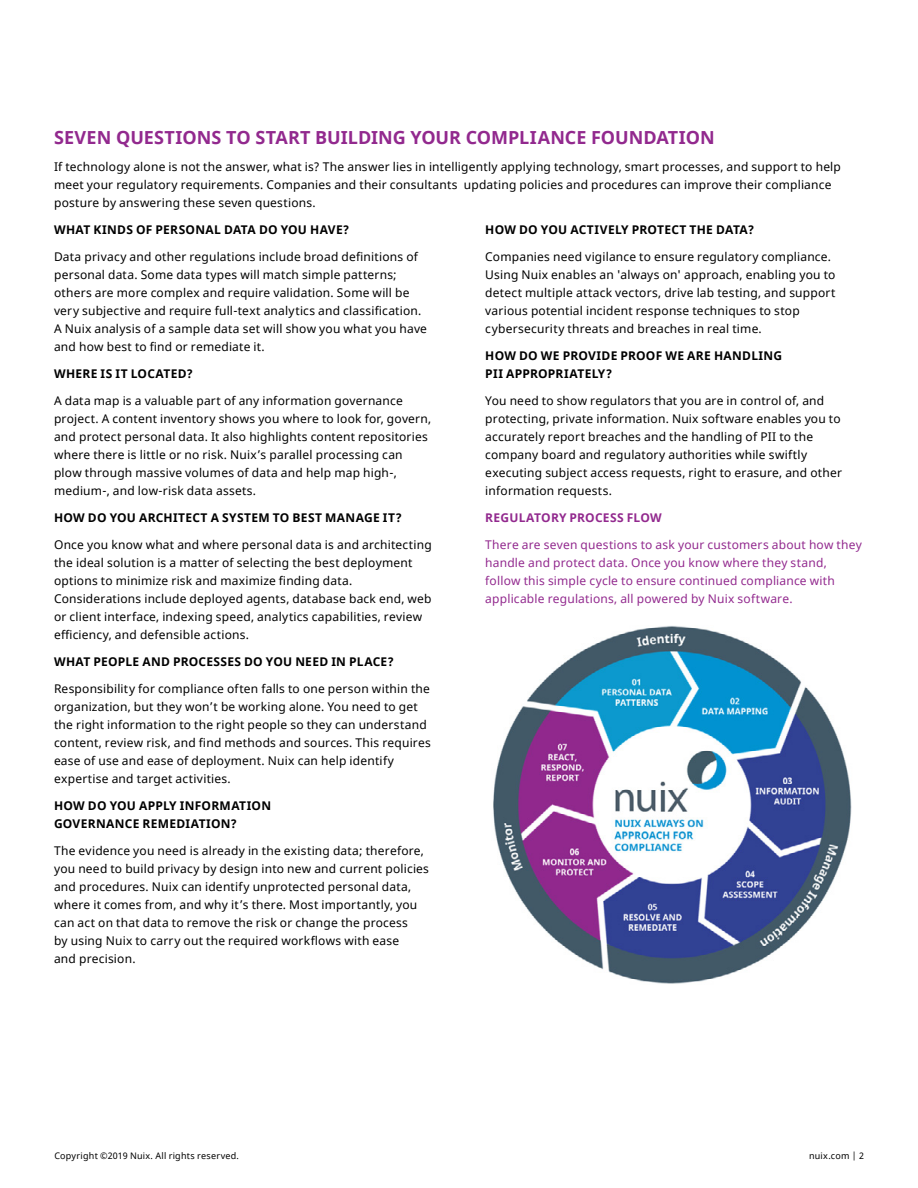
<style>
.page{position:relative;width:918px;height:1188px;background:#fff}
.page>*{position:absolute;margin:0;border:0;box-sizing:border-box;transform-origin:0 0}
.t1{font:700 18px "Noto Sans";color:#92298e}
.t2{font:12px/18px "Noto Sans";letter-spacing:.015em;color:#000}
.t3{font:700 12px/18px "Noto Sans";letter-spacing:.02em;color:#000}
.t4{font:12px/18px "Noto Sans";letter-spacing:.015em;color:#92298e}
.t5{font:700 12px "Noto Sans";letter-spacing:.015em;color:#92298e}
.t6{font:9px "Noto Sans";letter-spacing:.025em;color:#000101}
</style>
<div class="page">
<img style="left:493px;top:626px;width:359px;height:358px">
<h1 class="t1" style="left:54px;top:125px;width:662px">SEVEN QUESTIONS TO START BUILDING YOUR COMPLIANCE FOUNDATION</h1>
<p class="t2" style="left:54px;top:158px;width:788px">If technology alone is not the answer, what is? The answer lies in intelligently applying technology, smart processes, and support to help meet your regulatory requirements. Companies and their consultants updating policies and procedures can improve their compliance posture by answering these seven questions.</p>
<p class="t3" style="left:54px;top:221px;width:297px">WHAT KINDS OF PERSONAL DATA DO YOU HAVE?</p>
<p class="t2" style="left:54px;top:248px;width:374px">Data privacy and other regulations include broad definitions of personal data. Some data types will match simple patterns; others are more complex and require validation. Some will be very subjective and require full-text analytics and classification.<br>A Nuix analysis of a sample data set will show you what you have and how best to find or remediate it.</p>
<p class="t3" style="left:54px;top:365px;width:140px">WHERE IS IT LOCATED?</p>
<p class="t2" style="left:54px;top:392px;width:379px">A data map is a valuable part of any information governance project. A content inventory shows you where to look for, govern, and protect personal data. It also highlights content repositories where there is little or no risk. Nuix’s parallel processing can plow through massive volumes of data and help map high-, medium-, and low-risk data assets.</p>
<p class="t3" style="left:54px;top:509px;width:350px">HOW DO YOU ARCHITECT A SYSTEM TO BEST MANAGE IT?</p>
<p class="t2" style="left:54px;top:536px;width:379px">Once you know what and where personal data is and architecting the ideal solution is a matter of selecting the best deployment options to minimize risk and maximize finding data.<br>Considerations include deployed agents, database back end, web or client interface, indexing speed, analytics capabilities, review efficiency, and defensible actions.</p>
<p class="t3" style="left:54px;top:653px;width:341px">WHAT PEOPLE AND PROCESSES DO YOU NEED IN PLACE?</p>
<p class="t2" style="left:54px;top:680px;width:378px">Responsibility for compliance often falls to one person within the organization, but they won’t be working alone. You need to get the right information to the right people so they can understand content, review risk, and find methods and sources. This requires ease of use and ease of deployment. Nuix can help identify expertise and target activities.</p>
<p class="t3" style="left:54px;top:797px;width:219px">HOW DO YOU APPLY INFORMATION<br>GOVERNANCE REMEDIATION?</p>
<p class="t2" style="left:54px;top:842px;width:376px">The evidence you need is already in the existing data; therefore, you need to build privacy by design into new and current policies and procedures. Nuix can identify unprotected personal data, where it comes from, and why it’s there. Most importantly, you can act on that data to remove the risk or change the process<br>by using Nuix to carry out the required workflows with ease<br>and precision.</p>
<p class="t3" style="left:485px;top:221px;width:271px">HOW DO YOU ACTIVELY PROTECT THE DATA?</p>
<p class="t2" style="left:485px;top:248px;width:352px">Companies need vigilance to ensure regulatory compliance.<br>Using Nuix enables an 'always on' approach, enabling you to detect multiple attack vectors, drive lab testing, and support various potential incident response techniques to stop cybersecurity threats and breaches in real time.</p>
<p class="t3" style="left:485px;top:347px;width:298px">HOW DO WE PROVIDE PROOF WE ARE HANDLING<br>PII APPROPRIATELY?</p>
<p class="t2" style="left:485px;top:392px;width:358px">You need to show regulators that you are in control of, and protecting, private information. Nuix software enables you to accurately report breaches and the handling of PII to the company board and regulatory authorities while swiftly executing subject access requests, right to erasure, and other information requests.</p>
<p class="t5" style="left:485px;top:510px;width:178px">REGULATORY PROCESS FLOW</p>
<p class="t4" style="left:485px;top:536px;width:378px">There are seven questions to ask your customers about how they handle and protect data. Once you know where they stand, follow this simple cycle to ensure continued compliance with applicable regulations, all powered by Nuix software.</p>
<p class="t6" style="left:54px;top:1149px;width:186px">Copyright ©2019 Nuix. All rights reserved.</p>
<p class="t6" style="left:809px;top:1149px;width:56px">nuix.com | 2</p>
</div>
